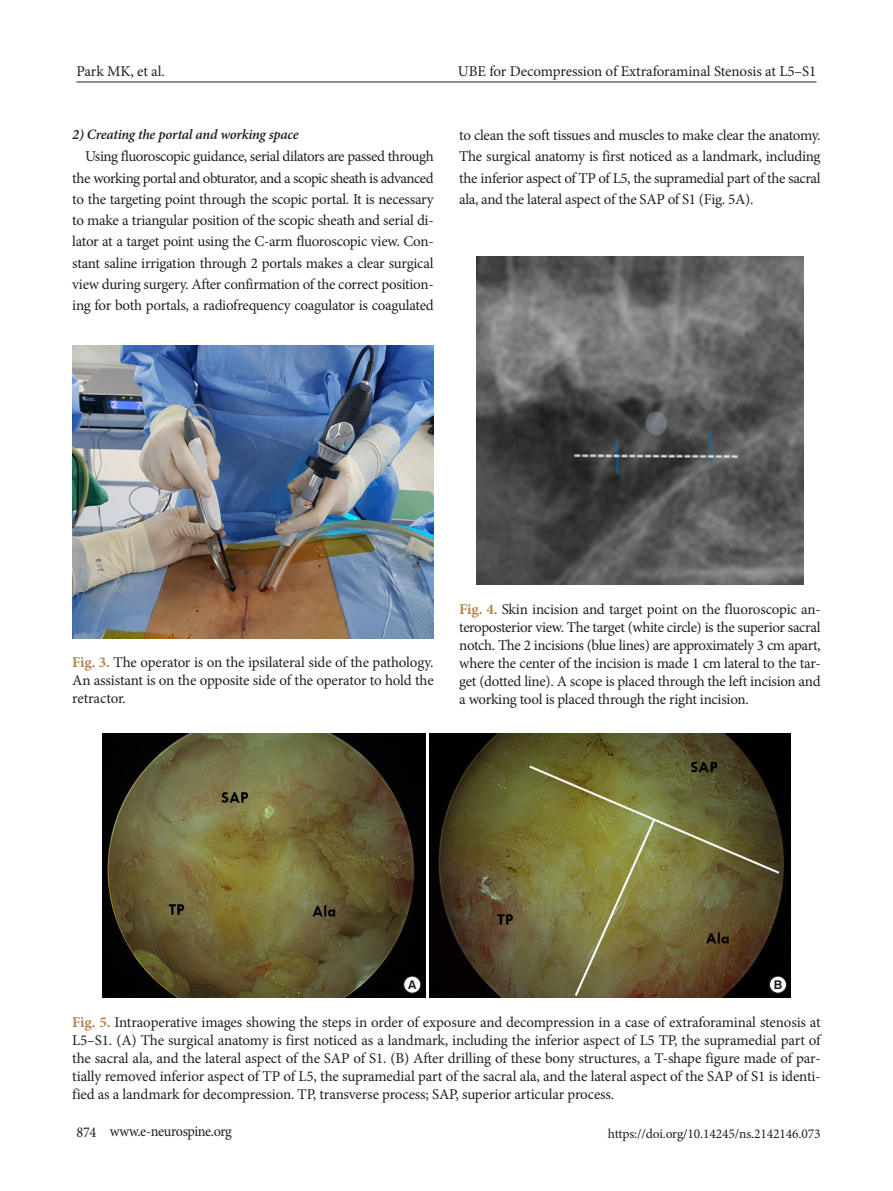
<style>
.page{position:relative;width:893px;height:1191px;background:#fff}
.page>*{position:absolute;margin:0;border:0;box-sizing:border-box;transform-origin:0 0}
.표그림캡션{font:15px/18px "Minion Pro";letter-spacing:-.015em;color:#231f20;text-align:justify}
.본문{font:15px/21.3px "Minion Pro";letter-spacing:-.02em;color:#231f20;text-align:justify}
.표그림캡션-2{font:15px "Minion Pro";letter-spacing:-.015em;color:#231f20;scale:.95 1}
.소제목{font:italic 600 14.25px "Minion Pro";letter-spacing:-.015em;color:#231f20}
.t1{font:13.5px "Minion Pro";letter-spacing:-.01em;color:#231f20}
.t2{font:700 12.15px "Swiss 721 BT";color:#231f20}
.s1{font-weight:700;color:#b28450}
</style>
<div class="page">
<hr style="left:77px;top:82px;width:739px;height:1px;background:#231f20">
<img style="left:72px;top:346px;width:362px;height:292px">
<img style="left:476px;top:257px;width:328px;height:327px">
<img style="left:102px;top:734px;width:323px;height:263px">
<img style="left:429px;top:734px;width:362px;height:263px">
<div style="left:404px;top:976px;width:17px;height:17px;background:#fff;border-radius:50%"></div>
<div style="left:403px;top:976px;width:18px;height:17px;border:1px solid #231f20;border-radius:50%"></div>
<div style="left:769px;top:976px;width:17px;height:17px;background:#fff;border-radius:50%"></div>
<div style="left:769px;top:976px;width:18px;height:17px;border:1px solid #231f20;border-radius:50%"></div>
<p class="표그림캡션" style="left:77px;top:62px;width:90px">Park MK, et al.</p>
<p class="표그림캡션" style="left:458px;top:62px;width:360px">UBE for Decompression of Extraforaminal Stenosis at L5–S1</p>
<p class="소제목" style="left:72px;top:125px;width:228px">2) Creating the portal and working space</p>
<p class="본문" style="left:72px;top:146px;width:363px;text-indent:13px">Using fluoroscopic guidance, serial dilators are passed through the working portal and obturator, and a scopic sheath is advanced to the targeting point through the scopic portal. It is necessary to make a triangular position of the scopic sheath and serial di&shy;lator at a target point using the C-arm fluoroscopic view. Con&shy;stant saline irrigation through 2 portals makes a clear surgical view during surgery. After confirmation of the correct position&shy;ing for both portals, a radiofrequency coagulator is coagulated</p>
<p class="본문" style="left:459px;top:125px;width:363px">to clean the soft tissues and muscles to make clear the anatomy.<br>The surgical anatomy is first noticed as a landmark, including the inferior aspect of TP of L5, the supramedial part of the sacral ala, and the lateral aspect of the SAP of S1 (Fig. 5A).</p>
<p class="표그림캡션" style="left:72px;top:653px;width:363px"><span class="s1">Fig. 3.</span> The operator is on the ipsilateral side of the pathology.<br>An assistant is on the opposite side of the operator to hold the retractor.</p>
<p class="표그림캡션" style="left:459px;top:600px;width:363px"><span class="s1">Fig. 4.</span> Skin incision and target point on the fluoroscopic an&shy;teroposterior view. The target (white circle) is the superior sacral notch. The 2 incisions (blue lines) are approximately 3 cm apart, where the center of the incision is made 1 cm lateral to the tar&shy;get (dotted line). A scope is placed through the left incision and a working tool is placed through the right incision.</p>
<p class="t2" style="left:408px;top:977px;width:10px">A</p>
<p class="t2" style="left:774px;top:977px;width:10px">B</p>
<p class="표그림캡션" style="left:72px;top:1013px;width:750px"><span class="s1">Fig. 5.</span> Intraoperative images showing the steps in order of exposure and decompression in a case of extraforaminal stenosis at L5–S1. (A) The surgical anatomy is first noticed as a landmark, including the inferior aspect of L5 TP, the supramedial part of the sacral ala, and the lateral aspect of the SAP of S1. (B) After drilling of these bony structures, a T-shape figure made of par&shy;tially removed inferior aspect of TP of L5, the supramedial part of the sacral ala, and the lateral aspect of the SAP of S1 is identi&shy;fied as a landmark for decompression. TP, transverse process; SAP, superior articular process.</p>
<p class="표그림캡션-2" style="left:77px;top:1121px;width:165px">874 www.e-neurospine.org</p>
<p class="t1" style="left:608px;top:1124px;width:214px">https://doi.org/10.14245/ns.2142146.073</p>
</div>
